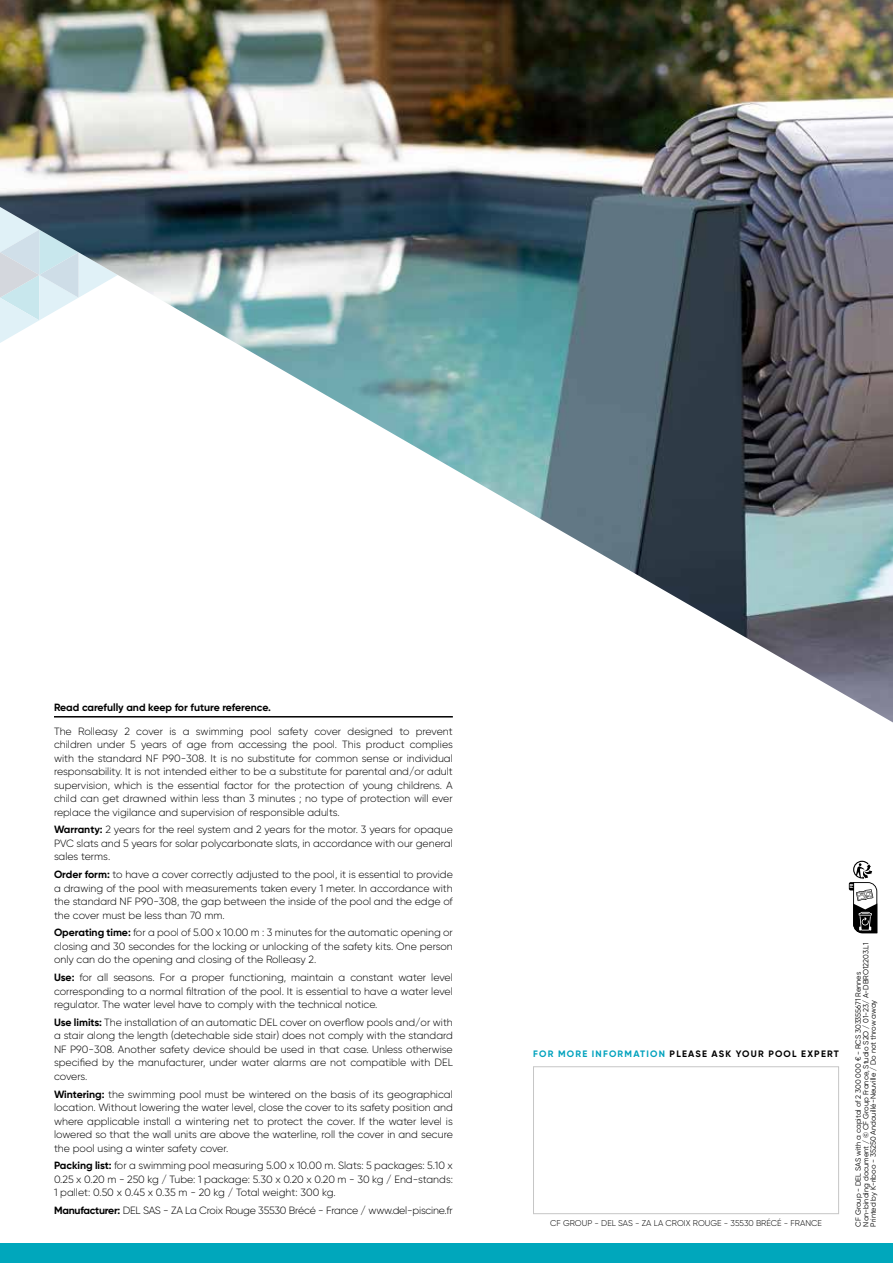
<style>
.page{position:relative;width:893px;height:1263px;background:#fff}
.page>*{position:absolute;margin:0;border:0;box-sizing:border-box;transform-origin:0 0}
.t1{font:300 10.5px/13.5px "Gilroy";color:#000;text-align:justify}
.t2{font:300 10.5px "Gilroy";letter-spacing:-.02em;color:#000}
.t3{font:700 10.5px "Gilroy";color:#000}
.t4{font:700 9.3px "Gilroy";letter-spacing:.13em;color:#000}
.t5{font:300 8.4px "Gilroy";color:#000}
.t6{font:7.5px/7.5px "Gilroy";color:#000}
.t7{font:700 4.65px "Flama Condensed";color:#fff}
.s1{font-weight:700}
.s2{color:#00a2bd}
</style>
<div class="page">
<div style="left:0;top:1244px;width:893px;height:19px;background:#00a7bc"></div>
<img style="left:0;top:0;width:893px;height:722px">
<svg style="left:848px;top:860px;width:30px;height:74px"></svg>
<hr style="left:54px;top:716px;width:399px;height:1px;background:#000">
<div style="left:533px;top:1066px;width:306px;height:148px;background:#fff;border:1px solid #c6c6c6"></div>
<p class="t3" style="left:54px;top:701px;width:218px">Read carefully and keep for future reference.</p>
<p class="t1" style="left:54px;top:724px;width:400px">The Rolleasy 2 cover is a swimming pool safety cover designed to prevent children under 5 years of age from accessing the pool. This product complies with the standard NF P90-308. It is no substitute for common sense or individual responsability. It is not intended either to be a substitute for parental and/or adult supervision, which is the essential factor for the protection of young childrens. A child can get drawned within less than 3 minutes ; no type of protection will ever replace the vigilance and supervision of responsible adults.</p>
<p class="t1" style="left:54px;top:823px;width:400px"><span class="s1">Warranty:</span> 2 years for the reel system and 2 years for the motor. 3 years for opaque PVC slats and 5 years for solar polycarbonate slats, in accordance with our general sales terms.</p>
<p class="t1" style="left:54px;top:867px;width:400px"><span class="s1">Order form:</span> to have a cover correctly adjusted to the pool, it is essential to provide a drawing of the pool with measurements taken every 1 meter. In accordance with the standard NF P90-308, the gap between the inside of the pool and the edge of the cover must be less than 70 mm.</p>
<p class="t1" style="left:54px;top:926px;width:400px"><span class="s1">Operating time:</span> for a pool of 5.00 x 10.00 m : 3 minutes for the automatic opening or closing and 30 secondes for the locking or unlocking of the safety kits. One person only can do the opening and closing of the Rolleasy 2.</p>
<p class="t1" style="left:54px;top:970px;width:400px"><span class="s1">Use:</span> for all seasons. For a proper functioning, maintain a constant water level corresponding to a normal filtration of the pool. It is essential to have a water level regulator. The water level have to comply with the technical notice.</p>
<p class="t1" style="left:54px;top:1015px;width:400px"><span class="s1">Use limits:</span> The installation of an automatic DEL cover on overflow pools and/or with a stair along the length (detechable side stair) does not comply with the standard NF P90-308. Another safety device should be used in that case. Unless otherwise specified by the manufacturer, under water alarms are not compatible with DEL covers.</p>
<p class="t1" style="left:54px;top:1087px;width:400px"><span class="s1">Wintering:</span> the swimming pool must be wintered on the basis of its geographical location. Without lowering the water level, close the cover to its safety position and where applicable install a wintering net to protect the cover. If the water level is lowered so that the wall units are above the waterline, roll the cover in and secure the pool using a winter safety cover.</p>
<p class="t1" style="left:54px;top:1159px;width:400px"><span class="s1">Packing list:</span> for a swimming pool measuring 5.00 x 10.00 m. Slats: 5 packages: 5.10 x 0.25 x 0.20 m - 250 kg / Tube: 1 package: 5.30 x 0.20 x 0.20 m - 30 kg / End-stands:<br>1 pallet: 0.50 x 0.45 x 0.35 m - 20 kg / Total weight: 300 kg.</p>
<p class="t2" style="left:54px;top:1204px;width:400px"><span class="s1">Manufacturer:</span> DEL SAS - ZA La Croix Rouge 35530 Brécé - France / www.del-piscine.fr</p>
<p class="t7" style="left:848px;top:888px;width:6px;rotate:-90deg">FR</p>
<p class="t4" style="left:533px;top:1048px;width:307px"><span class="s2">FOR MORE INFORMATION</span> PLEASE ASK YOUR POOL EXPERT</p>
<p class="t5" style="left:550px;top:1218px;width:273px">CF GROUP - DEL SAS - ZA LA CROIX ROUGE - 35530 BRÉCÉ - FRANCE</p>
<p class="t6" style="left:854px;top:1226px;width:285px;rotate:-90deg">CF Group - DEL SAS with a capital of 2 300 000 € - RCS 303355671 Rennes<br>Non-binding document / © CF Group France, Studio S2O / 01-23/ A-DBRO12203.L1<br>Printed by K-riboo - 35250 Andouillé-Neuville / Do not throw away</p>
</div>
